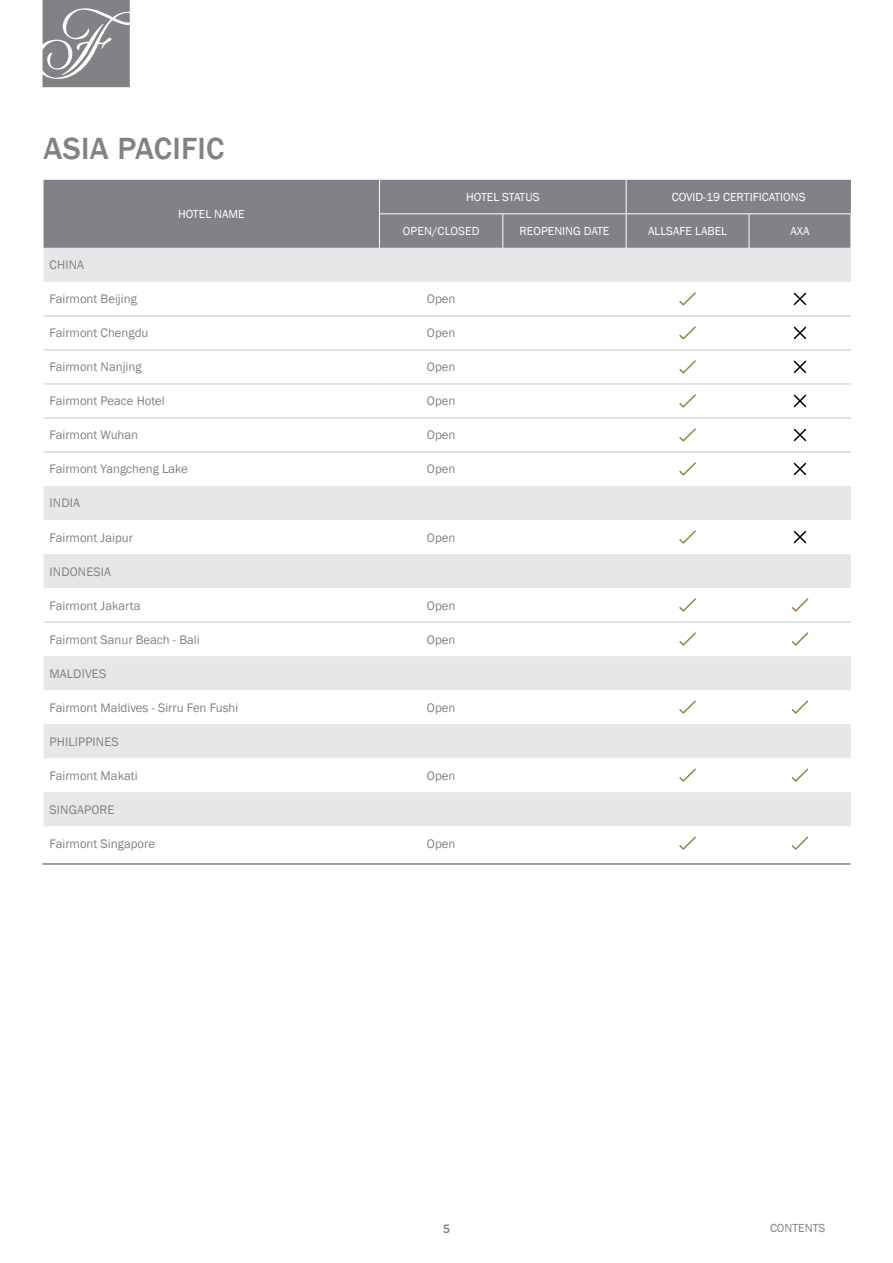
<style>
.page{position:relative;width:893px;height:1263px;background:#fff}
.page>*{position:absolute;margin:0;border:0;box-sizing:border-box;transform-origin:0 0}
.t1{font:500 31.5px "Franklin Gothic";letter-spacing:.01em;color:#808285}
.t2{font:12.75px "Franklin Gothic";color:#808285}
.t3{font:12px "Franklin Gothic";color:#fff}
.t4{font:12px "Franklin Gothic";color:#808285}
.t5{font:500 12px "Gotham";color:#808285}
</style>
<div class="page">
<svg style="left:43px;top:0;width:87px;height:87px;background:#919295"></svg>
<div style="left:44px;top:180px;width:807px;height:68px;background:#808285"></div>
<svg style="left:44px;top:248px;width:807px;height:578px"></svg>
<hr style="left:379px;top:180px;width:1px;height:34px;background:#fff">
<hr style="left:379px;top:214px;width:1px;height:34px;background:#fff">
<hr style="left:379px;top:214px;width:124px;height:1px;background:#fff">
<hr style="left:503px;top:214px;width:123px;height:1px;background:#fff">
<hr style="left:626px;top:214px;width:123px;height:1px;background:#fff">
<hr style="left:749px;top:214px;width:102px;height:1px;background:#fff">
<hr style="left:626px;top:180px;width:1px;height:34px;background:#fff">
<hr style="left:503px;top:214px;width:1px;height:34px;background:#fff">
<hr style="left:626px;top:214px;width:1px;height:34px;background:#fff">
<hr style="left:749px;top:214px;width:1px;height:34px;background:#fff">
<hr style="left:44px;top:316px;width:335px;height:1px;background:#c7c8ca">
<hr style="left:379px;top:316px;width:124px;height:1px;background:#c7c8ca">
<hr style="left:503px;top:316px;width:123px;height:1px;background:#c7c8ca">
<hr style="left:44px;top:350px;width:335px;height:1px;background:#c7c8ca">
<hr style="left:379px;top:350px;width:124px;height:1px;background:#c7c8ca">
<hr style="left:503px;top:350px;width:123px;height:1px;background:#c7c8ca">
<hr style="left:44px;top:384px;width:335px;height:1px;background:#c7c8ca">
<hr style="left:379px;top:384px;width:124px;height:1px;background:#c7c8ca">
<hr style="left:503px;top:384px;width:123px;height:1px;background:#c7c8ca">
<hr style="left:44px;top:418px;width:335px;height:1px;background:#c7c8ca">
<hr style="left:379px;top:418px;width:124px;height:1px;background:#c7c8ca">
<hr style="left:503px;top:418px;width:123px;height:1px;background:#c7c8ca">
<hr style="left:44px;top:452px;width:335px;height:1px;background:#c7c8ca">
<hr style="left:379px;top:452px;width:124px;height:1px;background:#c7c8ca">
<hr style="left:503px;top:452px;width:123px;height:1px;background:#c7c8ca">
<hr style="left:44px;top:622px;width:335px;height:1px;background:#c7c8ca">
<hr style="left:379px;top:622px;width:124px;height:1px;background:#c7c8ca">
<hr style="left:503px;top:622px;width:123px;height:1px;background:#c7c8ca">
<hr style="left:626px;top:316px;width:123px;height:1px;background:#c7c8ca">
<hr style="left:749px;top:316px;width:102px;height:1px;background:#c7c8ca">
<hr style="left:626px;top:350px;width:123px;height:1px;background:#c7c8ca">
<hr style="left:749px;top:350px;width:102px;height:1px;background:#c7c8ca">
<hr style="left:626px;top:384px;width:123px;height:1px;background:#c7c8ca">
<hr style="left:749px;top:384px;width:102px;height:1px;background:#c7c8ca">
<hr style="left:626px;top:418px;width:123px;height:1px;background:#c7c8ca">
<hr style="left:749px;top:418px;width:102px;height:1px;background:#c7c8ca">
<hr style="left:626px;top:452px;width:123px;height:1px;background:#c7c8ca">
<hr style="left:749px;top:452px;width:102px;height:1px;background:#c7c8ca">
<hr style="left:626px;top:622px;width:123px;height:1px;background:#c7c8ca">
<hr style="left:749px;top:622px;width:102px;height:1px;background:#c7c8ca">
<svg style="left:677px;top:290px;width:21px;height:17px"></svg>
<svg style="left:792px;top:291px;width:16px;height:16px"></svg>
<svg style="left:677px;top:324px;width:21px;height:17px"></svg>
<svg style="left:792px;top:325px;width:16px;height:16px"></svg>
<svg style="left:677px;top:358px;width:21px;height:17px"></svg>
<svg style="left:792px;top:359px;width:16px;height:16px"></svg>
<svg style="left:677px;top:392px;width:21px;height:17px"></svg>
<svg style="left:792px;top:393px;width:16px;height:16px"></svg>
<svg style="left:677px;top:427px;width:21px;height:16px"></svg>
<svg style="left:792px;top:427px;width:16px;height:16px"></svg>
<svg style="left:677px;top:461px;width:21px;height:16px"></svg>
<svg style="left:792px;top:461px;width:16px;height:16px"></svg>
<svg style="left:677px;top:529px;width:21px;height:16px"></svg>
<svg style="left:792px;top:529px;width:16px;height:16px"></svg>
<svg style="left:677px;top:597px;width:21px;height:16px"></svg>
<svg style="left:790px;top:597px;width:20px;height:16px"></svg>
<svg style="left:677px;top:631px;width:21px;height:16px"></svg>
<svg style="left:790px;top:631px;width:20px;height:16px"></svg>
<svg style="left:677px;top:699px;width:21px;height:16px"></svg>
<svg style="left:790px;top:699px;width:20px;height:16px"></svg>
<svg style="left:677px;top:767px;width:21px;height:16px"></svg>
<svg style="left:790px;top:767px;width:20px;height:16px"></svg>
<svg style="left:679px;top:836px;width:17px;height:14px"></svg>
<svg style="left:791px;top:836px;width:18px;height:14px"></svg>
<hr style="left:43px;top:863px;width:807px;height:2px;background:#808285">
<h1 class="t1" style="left:44px;top:129px;width:182px">ASIA PACIFIC</h1>
<p class="t3" style="left:178px;top:207px;width:68px">HOTEL NAME</p>
<p class="t3" style="left:466px;top:190px;width:75px">HOTEL STATUS</p>
<p class="t3" style="left:672px;top:190px;width:135px">COVID-19 CERTIFICATIONS</p>
<p class="t3" style="left:403px;top:224px;width:78px">OPEN/CLOSED</p>
<p class="t3" style="left:520px;top:224px;width:91px">REOPENING DATE</p>
<p class="t3" style="left:648px;top:224px;width:81px">ALLSAFE LABEL</p>
<p class="t3" style="left:790px;top:224px;width:21px">AXA</p>
<p class="t2" style="left:50px;top:257px;width:36px">CHINA</p>
<p class="t2" style="left:50px;top:291px;width:89px">Fairmont Beijing</p>
<p class="t2" style="left:427px;top:291px;width:30px">Open</p>
<p class="t2" style="left:50px;top:325px;width:100px">Fairmont Chengdu</p>
<p class="t2" style="left:427px;top:325px;width:30px">Open</p>
<p class="t2" style="left:50px;top:359px;width:94px">Fairmont Nanjing</p>
<p class="t2" style="left:427px;top:359px;width:30px">Open</p>
<p class="t2" style="left:50px;top:393px;width:117px">Fairmont Peace Hotel</p>
<p class="t2" style="left:427px;top:393px;width:30px">Open</p>
<p class="t2" style="left:50px;top:427px;width:90px">Fairmont Wuhan</p>
<p class="t2" style="left:427px;top:427px;width:30px">Open</p>
<p class="t2" style="left:50px;top:461px;width:140px">Fairmont Yangcheng Lake</p>
<p class="t2" style="left:427px;top:461px;width:30px">Open</p>
<p class="t2" style="left:50px;top:495px;width:32px">INDIA</p>
<p class="t2" style="left:50px;top:529px;width:85px">Fairmont Jaipur</p>
<p class="t2" style="left:427px;top:529px;width:30px">Open</p>
<p class="t2" style="left:50px;top:563px;width:63px">INDONESIA</p>
<p class="t2" style="left:50px;top:597px;width:92px">Fairmont Jakarta</p>
<p class="t2" style="left:427px;top:597px;width:30px">Open</p>
<p class="t2" style="left:50px;top:631px;width:152px">Fairmont Sanur Beach - Bali</p>
<p class="t2" style="left:427px;top:631px;width:30px">Open</p>
<p class="t2" style="left:50px;top:665px;width:58px">MALDIVES</p>
<p class="t2" style="left:50px;top:699px;width:190px">Fairmont Maldives - Sirru Fen Fushi</p>
<p class="t2" style="left:427px;top:699px;width:30px">Open</p>
<p class="t2" style="left:50px;top:733px;width:71px">PHILIPPINES</p>
<p class="t2" style="left:50px;top:767px;width:90px">Fairmont Makati</p>
<p class="t2" style="left:427px;top:767px;width:30px">Open</p>
<p class="t2" style="left:50px;top:801px;width:66px">SINGAPORE</p>
<p class="t2" style="left:50px;top:835px;width:107px">Fairmont Singapore</p>
<p class="t2" style="left:427px;top:835px;width:30px">Open</p>
<p class="t5" style="left:443px;top:1221px;width:9px">5</p>
<p class="t4" style="left:770px;top:1221px;width:57px">CONTENTS</p>
</div>
